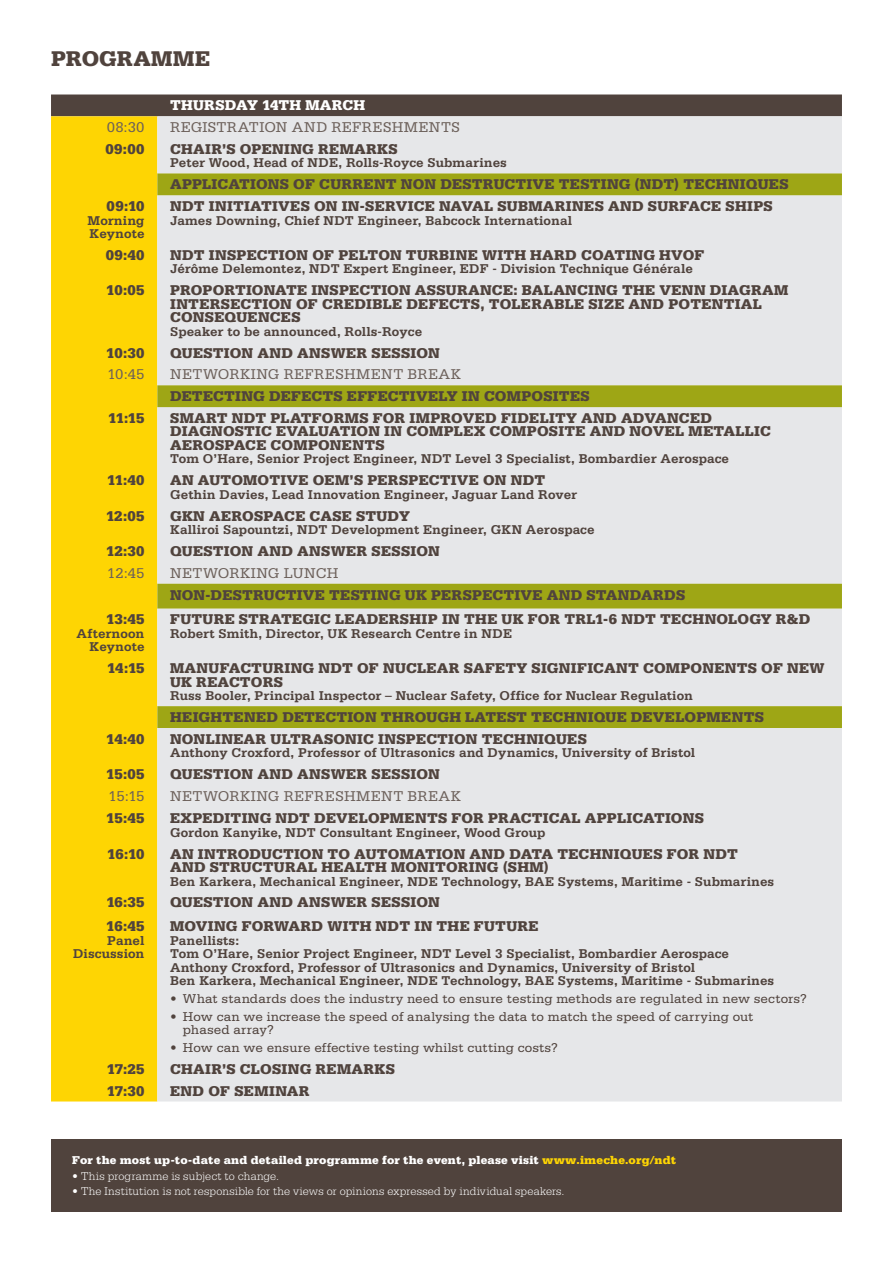
<style>
.page{position:relative;width:893px;height:1263px;background:#fff}
.page>*{position:absolute;margin:0;border:0;box-sizing:border-box;transform-origin:0 0}
.t1{font:900 22.5px "Serifa Std";letter-spacing:.01em;color:#50433d}
.Progr__Content_Time{font:900 15px/13.5px "Serifa Std";letter-spacing:.015em;color:#50433d}
.Progr__Content_Time-2{font:15px "Serifa Std";letter-spacing:.03em;color:#6c605a}
.Progr__Content_Time-3{font:900 15px "Serifa Std";letter-spacing:.015em;color:#fff}
.Progr__Speakers{font:700 13.5px/13.5px "Serifa Std";letter-spacing:.005em;color:#50433d;text-align:right}
.t2{font:13.5px/13.5px "Serifa Std";letter-spacing:.01em;color:#50433d}
.t3{font:300 12px "Serifa Std";letter-spacing:.015em;color:#fff}
.t4{font:900 12px "Serifa Std";letter-spacing:.015em;color:#fff}
.s1{color:#fed503}
</style>
<div class="page">
<hr style="left:0;top:1169px;width:1px;height:94px;background:#bed630">
<div style="left:51px;top:1140px;width:791px;height:72px;background:#50433d"></div>
<div style="left:51px;top:94px;width:791px;height:22px;background:#50433d"></div>
<div style="left:51px;top:116px;width:106px;height:985px;background:#fed503"></div>
<div style="left:157px;top:116px;width:685px;height:985px;background:#e6e7e9"></div>
<svg style="left:157px;top:173px;width:685px;height:555px;background:#dadcc6"></svg>
<p class="t1" style="left:51px;top:45px;width:161px">PROGRAMME</p>
<p class="Progr__Content_Time-3" style="left:170px;top:97px;width:197px">THURSDAY 14TH MARCH</p>
<p class="Progr__Content_Time-2" style="left:107px;top:119px;width:39px">08:30</p>
<p class="Progr__Content_Time-2" style="left:170px;top:119px;width:291px">REGISTRATION AND REFRESHMENTS</p>
<p class="Progr__Content_Time" style="left:106px;top:142px;width:40px">09:00</p>
<p class="Progr__Content_Time" style="left:170px;top:142px;width:229px">CHAIR’S OPENING REMARKS</p>
<p class="Progr__Speakers" style="left:170px;top:156px;width:338px">Peter Wood, Head of NDE, Rolls-Royce Submarines</p>
<p class="Progr__Content_Time" style="left:170px;top:177px;width:620px">APPLICATIONS OF CURRENT NON DESTRUCTIVE TESTING (NDT) TECHNIQUES</p>
<p class="Progr__Content_Time" style="left:107px;top:199px;width:39px">09:10</p>
<p class="Progr__Speakers" style="left:88px;top:213px;width:59px;text-align:left">Morning<br>Keynote</p>
<p class="Progr__Content_Time" style="left:170px;top:199px;width:604px">NDT INITIATIVES ON IN-SERVICE NAVAL SUBMARINES AND SURFACE SHIPS</p>
<p class="Progr__Speakers" style="left:170px;top:213px;width:404px">James Downing, Chief NDT Engineer, Babcock International</p>
<p class="Progr__Content_Time" style="left:106px;top:248px;width:40px">09:40</p>
<p class="Progr__Content_Time" style="left:170px;top:248px;width:536px">NDT INSPECTION OF PELTON TURBINE WITH HARD COATING HVOF</p>
<p class="Progr__Speakers" style="left:170px;top:262px;width:524px">Jérôme Delemontez, NDT Expert Engineer, EDF - Division Technique Générale</p>
<p class="Progr__Content_Time" style="left:106px;top:283px;width:40px">10:05</p>
<p class="Progr__Content_Time" style="left:170px;top:283px;width:620px">PROPORTIONATE INSPECTION ASSURANCE: BALANCING THE VENN DIAGRAM<br>INTERSECTION OF CREDIBLE DEFECTS, TOLERABLE SIZE AND POTENTIAL<br>CONSEQUENCES</p>
<p class="Progr__Speakers" style="left:170px;top:324px;width:254px">Speaker to be announced, Rolls-Royce</p>
<p class="Progr__Content_Time" style="left:106px;top:346px;width:40px">10:30</p>
<p class="Progr__Content_Time" style="left:170px;top:346px;width:271px">QUESTION AND ANSWER SESSION</p>
<p class="Progr__Content_Time-2" style="left:108px;top:366px;width:39px">10:45</p>
<p class="Progr__Content_Time-2" style="left:170px;top:366px;width:292px">NETWORKING REFRESHMENT BREAK</p>
<p class="Progr__Content_Time" style="left:170px;top:389px;width:421px">DETECTING DEFECTS EFFECTIVELY IN COMPOSITES</p>
<p class="Progr__Content_Time" style="left:108px;top:411px;width:38px">11:15</p>
<p class="Progr__Content_Time" style="left:170px;top:411px;width:602px">SMART NDT PLATFORMS FOR IMPROVED FIDELITY AND ADVANCED<br>DIAGNOSTIC EVALUATION IN COMPLEX COMPOSITE AND NOVEL METALLIC<br>AEROSPACE COMPONENTS</p>
<p class="Progr__Speakers" style="left:170px;top:452px;width:561px">Tom O’Hare, Senior Project Engineer, NDT Level 3 Specialist, Bombardier Aerospace</p>
<p class="Progr__Content_Time" style="left:107px;top:473px;width:39px">11:40</p>
<p class="Progr__Content_Time" style="left:170px;top:473px;width:377px">AN AUTOMOTIVE OEM’S PERSPECTIVE ON NDT</p>
<p class="Progr__Speakers" style="left:170px;top:487px;width:409px">Gethin Davies, Lead Innovation Engineer, Jaguar Land Rover</p>
<p class="Progr__Content_Time" style="left:106px;top:509px;width:40px">12:05</p>
<p class="Progr__Content_Time" style="left:170px;top:509px;width:241px">GKN AEROSPACE CASE STUDY</p>
<p class="Progr__Speakers" style="left:170px;top:523px;width:426px">Kalliroi Sapountzi, NDT Development Engineer, GKN Aerospace</p>
<p class="Progr__Content_Time" style="left:106px;top:544px;width:40px">12:30</p>
<p class="Progr__Content_Time" style="left:170px;top:544px;width:271px">QUESTION AND ANSWER SESSION</p>
<p class="Progr__Content_Time-2" style="left:107px;top:564px;width:39px">12:45</p>
<p class="Progr__Content_Time-2" style="left:170px;top:564px;width:170px">NETWORKING LUNCH</p>
<p class="Progr__Content_Time" style="left:170px;top:588px;width:517px">NON-DESTRUCTIVE TESTING UK PERSPECTIVE AND STANDARDS</p>
<p class="Progr__Content_Time" style="left:106px;top:613px;width:40px">13:45</p>
<p class="Progr__Speakers" style="left:76px;top:627px;width:70px">Afternoon<br>Keynote</p>
<p class="Progr__Content_Time" style="left:170px;top:613px;width:642px">FUTURE STRATEGIC LEADERSHIP IN THE UK FOR TRL1-6 NDT TECHNOLOGY R&amp;D</p>
<p class="Progr__Speakers" style="left:170px;top:627px;width:343px">Robert Smith, Director, UK Research Centre in NDE</p>
<p class="Progr__Content_Time" style="left:107px;top:661px;width:39px">14:15</p>
<p class="Progr__Content_Time" style="left:170px;top:661px;width:656px">MANUFACTURING NDT OF NUCLEAR SAFETY SIGNIFICANT COMPONENTS OF NEW<br>UK REACTORS</p>
<p class="Progr__Speakers" style="left:170px;top:689px;width:525px">Russ Booler, Principal Inspector – Nuclear Safety, Office for Nuclear Regulation</p>
<p class="Progr__Content_Time" style="left:170px;top:710px;width:595px">HEIGHTENED DETECTION THROUGH LATEST TECHNIQUE DEVELOPMENTS</p>
<p class="Progr__Content_Time" style="left:106px;top:732px;width:40px">14:40</p>
<p class="Progr__Content_Time" style="left:170px;top:732px;width:418px">NONLINEAR ULTRASONIC INSPECTION TECHNIQUES</p>
<p class="Progr__Speakers" style="left:170px;top:746px;width:527px">Anthony Croxford, Professor of Ultrasonics and Dynamics, University of Bristol</p>
<p class="Progr__Content_Time" style="left:106px;top:767px;width:40px">15:05</p>
<p class="Progr__Content_Time" style="left:170px;top:767px;width:271px">QUESTION AND ANSWER SESSION</p>
<p class="Progr__Content_Time-2" style="left:109px;top:788px;width:37px">15:15</p>
<p class="Progr__Content_Time-2" style="left:170px;top:788px;width:292px">NETWORKING REFRESHMENT BREAK</p>
<p class="Progr__Content_Time" style="left:106px;top:811px;width:40px">15:45</p>
<p class="Progr__Content_Time" style="left:170px;top:811px;width:535px">EXPEDITING NDT DEVELOPMENTS FOR PRACTICAL APPLICATIONS</p>
<p class="Progr__Speakers" style="left:170px;top:825px;width:377px">Gordon Kanyike, NDT Consultant Engineer, Wood Group</p>
<p class="Progr__Content_Time" style="left:107px;top:847px;width:39px">16:10</p>
<p class="Progr__Content_Time" style="left:170px;top:847px;width:569px">AN INTRODUCTION TO AUTOMATION AND DATA TECHNIQUES FOR NDT<br>AND STRUCTURAL HEALTH MONITORING (SHM)</p>
<p class="Progr__Speakers" style="left:170px;top:874px;width:606px">Ben Karkera, Mechanical Engineer, NDE Technology, BAE Systems, Maritime - Submarines</p>
<p class="Progr__Content_Time" style="left:106px;top:895px;width:40px">16:35</p>
<p class="Progr__Content_Time" style="left:170px;top:895px;width:271px">QUESTION AND ANSWER SESSION</p>
<p class="Progr__Content_Time" style="left:106px;top:919px;width:40px">16:45</p>
<p class="Progr__Speakers" style="left:73px;top:933px;width:73px">Panel<br>Discussion</p>
<p class="Progr__Content_Time" style="left:170px;top:919px;width:370px">MOVING FORWARD WITH NDT IN THE FUTURE</p>
<p class="Progr__Speakers" style="left:170px;top:933px;width:71px">Panellists:</p>
<p class="Progr__Speakers" style="left:170px;top:947px;width:561px">Tom O’Hare, Senior Project Engineer, NDT Level 3 Specialist, Bombardier Aerospace</p>
<p class="Progr__Speakers" style="left:170px;top:960px;width:527px">Anthony Croxford, Professor of Ultrasonics and Dynamics, University of Bristol</p>
<p class="Progr__Speakers" style="left:170px;top:974px;width:606px">Ben Karkera, Mechanical Engineer, NDE Technology, BAE Systems, Maritime - Submarines</p>
<p class="t2" style="left:170px;top:992px;width:638px">• What standards does the industry need to ensure testing methods are regulated in new sectors?</p>
<p class="t2" style="left:183px;top:1009px;width:572px;text-indent:-13px">• How can we increase the speed of analysing the data to match the speed of carrying out phased array?</p>
<p class="t2" style="left:170px;top:1041px;width:389px">• How can we ensure effective testing whilst cutting costs?</p>
<p class="Progr__Content_Time" style="left:107px;top:1062px;width:39px">17:25</p>
<p class="Progr__Content_Time" style="left:170px;top:1062px;width:226px">CHAIR’S CLOSING REMARKS</p>
<p class="Progr__Content_Time" style="left:107px;top:1084px;width:39px">17:30</p>
<p class="Progr__Content_Time" style="left:170px;top:1084px;width:141px">END OF SEMINAR</p>
<p class="t4" style="left:72px;top:1153px;width:605px">For the most up-to-date and detailed programme for the event, please visit <span class="s1">www.imeche.org/ndt</span></p>
<p class="t3" style="left:72px;top:1169px;width:208px">• This programme is subject to change.</p>
<p class="t3" style="left:72px;top:1185px;width:494px">• The Institution is not responsible for the views or opinions expressed by individual speakers.</p>
</div>
